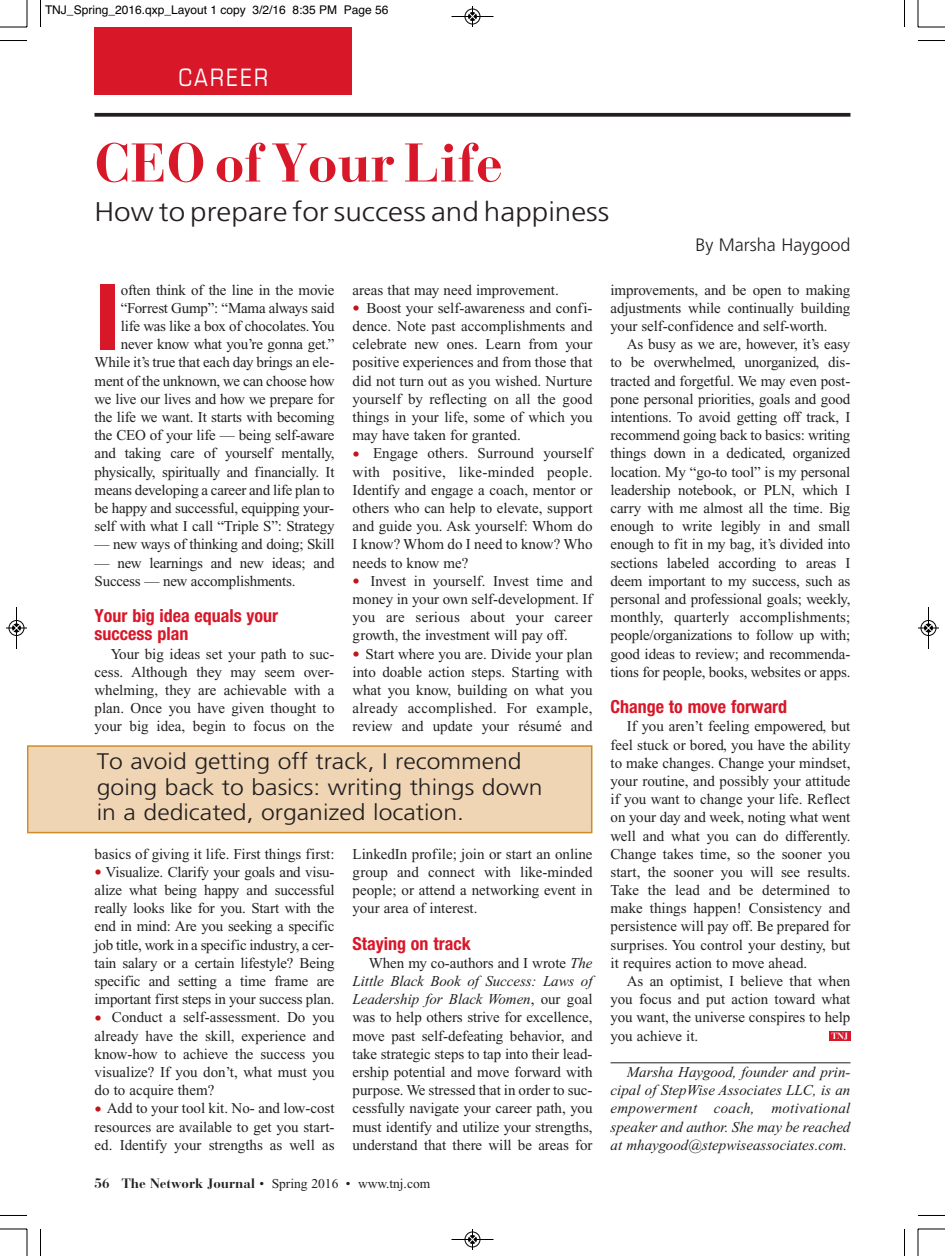
<style>
.page{position:relative;width:945px;height:1256px;background:#fff}
.page>*{position:absolute;margin:0;border:0;box-sizing:border-box;transform-origin:0 0}
.t1{font:700 condensed 89.85px "Eurostile";color:#d81729}
.t2{font:700 54px "Bauer Bodoni Std";color:#d81729}
.t3{font:300 27px "Frutiger LT Std";color:#231f20;scale:1.1 1}
.t4{font:condensed 24px "Eurostile";letter-spacing:.085em;color:#fff}
.t5{font:300 22.5px/25.5px "Frutiger LT Std";color:#231f20;scale:1.1 1}
.t6{font:700 condensed 18px/18.1px "Helvetica Neue LT Std";color:#d81729}
.t7{font:300 18px "Frutiger LT Std";color:#231f20}
.t8{font:15px/18.1px "Times New Roman";letter-spacing:-.01em;color:#231f20;text-align:justify}
.t9{font:italic 15px/18.1px "Times New Roman";color:#231f20;text-align:justify}
.t10{font:13.5px "Times New Roman";color:#231f20}
.t11{font:12px "Helvetica";color:#000}
.t12{font:700 9px "Bauer Bodoni Std";color:#fff}
.s1{font-size:21px;color:#c4121a}
.s2{font-style:italic}
.s3{font-family:"Bauer Bodoni Std";font-weight:700}
</style>
<div class="page">
<svg style="left:94px;top:113px;width:756px;height:4px;background:#353132"></svg>
<div style="left:94px;top:27px;width:258px;height:67px;background:#d81729"></div>
<hr style="left:611px;top:1062px;width:239px;height:1px;background:#231f20">
<div style="left:829px;top:1031px;width:21px;height:9px;background:#d81729"></div>
<div style="left:28px;top:747px;width:563px;height:85px;background:#efd5b3"></div>
<div style="left:27px;top:745px;width:565px;height:88px;border:2px solid #cf8b2b"></div>
<svg style="left:40px;top:0;width:1px;height:27px"></svg>
<svg style="left:0;top:40px;width:27px;height:1px"></svg>
<svg style="left:904px;top:0;width:1px;height:27px"></svg>
<svg style="left:918px;top:40px;width:27px;height:1px"></svg>
<svg style="left:40px;top:1229px;width:1px;height:27px"></svg>
<svg style="left:0;top:1215px;width:27px;height:1px"></svg>
<svg style="left:904px;top:1229px;width:1px;height:27px"></svg>
<svg style="left:918px;top:1215px;width:27px;height:1px"></svg>
<svg style="left:0;top:0;width:28px;height:28px"></svg>
<svg style="left:918px;top:0;width:27px;height:28px"></svg>
<svg style="left:0;top:1228px;width:28px;height:28px"></svg>
<svg style="left:918px;top:1228px;width:27px;height:28px"></svg>
<hr style="left:452px;top:16px;width:42px;height:1px;background:#000">
<div style="left:465px;top:9px;width:15px;height:15px;border:1px solid #000;border-radius:50%"></div>
<svg style="left:469px;top:6px;width:7px;height:21px"></svg>
<hr style="left:452px;top:1239px;width:42px;height:1px;background:#000">
<div style="left:465px;top:1231px;width:15px;height:16px;border:1px solid #000;border-radius:50%"></div>
<svg style="left:469px;top:1229px;width:7px;height:21px"></svg>
<div style="left:9px;top:620px;width:15px;height:16px;border:1px solid #fff;border-radius:50%"></div>
<div style="left:12px;top:623px;width:9px;height:10px;background:#9e9e9e;border-radius:50%"></div>
<hr style="left:16px;top:607px;width:1px;height:42px;background:#000">
<div style="left:9px;top:620px;width:15px;height:15px;border:1px solid #000;border-radius:50%"></div>
<svg style="left:6px;top:624px;width:21px;height:8px"></svg>
<div style="left:921px;top:620px;width:15px;height:16px;border:1px solid #fff;border-radius:50%"></div>
<div style="left:924px;top:623px;width:9px;height:10px;background:#9e9e9e;border-radius:50%"></div>
<hr style="left:928px;top:607px;width:1px;height:42px;background:#000">
<div style="left:921px;top:620px;width:15px;height:15px;border:1px solid #000;border-radius:50%"></div>
<svg style="left:918px;top:624px;width:21px;height:8px"></svg>
<p class="t11" style="left:45px;top:2px;width:345px">TNJ_Spring_2016.qxp_Layout 1 copy 3/2/16 8:35 PM Page 56</p>
<h3 class="t4" style="left:178px;top:68px;width:92px">CAREER</h3>
<h2 class="t2" style="left:94px;top:143px;width:410px">CEO of Your Life</h2>
<h3 class="t3" style="left:94px;top:200px;width:470px">How to prepare for success and happiness</h3>
<p class="t7" style="left:695px;top:237px;width:157px">By Marsha Haygood</p>
<h1 class="t1" style="left:95px;top:284px;width:28px">I</h1>
<p class="t8" style="left:95px;top:282px;width:241px;text-align:right">often think of the line in the movie “Forrest Gump”: “Mama always said<br>life was like a box of chocolates.You never know what you’re gonna get.” While it’s true that each day brings an ele&shy;ment of the unknown, we can choose how we live our lives and how we prepare for the life we want. It starts with becoming the CEO of your life — being self-aware and taking care of yourself mentally, physically, spiritually and financially. It means developing a career and life plan to be happy and successful, equipping your&shy;self with what I call “Triple S”: Strategy</p>
<p class="t8" style="left:95px;top:537px;width:241px">— new ways of thinking and doing; Skill</p>
<p class="t8" style="left:95px;top:555px;width:241px">— new learnings and new ideas; and<br>Success — new accomplishments.</p>
<p class="t6" style="left:95px;top:608px;width:185px">Your big idea equals your success plan</p>
<p class="t8" style="left:95px;top:646px;width:241px;text-indent:16px">Your big ideas set your path to suc&shy;cess. Although they may seem over&shy;whelming, they are achievable with a plan. Once you have given thought to your big idea, begin to focus on the</p>
<p class="t8" style="left:353px;top:282px;width:208px">areas that may need improvement.</p>
<p class="t8" style="left:353px;top:300px;width:241px"><span class="s1">•</span> Boost your self-awareness and confi&shy;dence. Note past accomplishments and celebrate new ones. Learn from your positive experiences and from those that did not turn out as you wished. Nurture yourself by reflecting on all the good things in your life, some of which you may have taken for granted.</p>
<p class="t8" style="left:353px;top:446px;width:241px"><span class="s1">•</span> Engage others. Surround yourself with positive, like-minded people.<br>Identify and engage a coach, mentor or others who can help to elevate, support and guide you. Ask yourself: Whom do I know? Whom do I need to know? Who needs to know me?</p>
<p class="t8" style="left:353px;top:573px;width:241px"><span class="s1">•</span> Invest in yourself. Invest time and money in your own self-development. If you are serious about your career growth, the investment will pay off.</p>
<p class="t8" style="left:353px;top:646px;width:241px"><span class="s1">•</span> Start where you are. Divide your plan into doable action steps. Starting with what you know, building on what you already accomplished. For example, review and update your résumé and</p>
<h3 class="t5" style="left:97px;top:750px;width:407px">To avoid getting off track, I recommend going back to basics: writing things down in a dedicated, organized location.</h3>
<p class="t8" style="left:95px;top:846px;width:241px">basics of giving it life. First things first:</p>
<p class="t8" style="left:95px;top:864px;width:241px"><span class="s1">•</span> Visualize. Clarify your goals and visu&shy;alize what being happy and successful really looks like for you. Start with the end in mind: Are you seeking a specific job title, work in a specific industry, a cer&shy;tain salary or a certain lifestyle? Being specific and setting a time frame are important first steps in your success plan.</p>
<p class="t8" style="left:95px;top:1009px;width:241px"><span class="s1">•</span> Conduct a self-assessment. Do you already have the skill, experience and know-how to achieve the success you visualize? If you don’t, what must you do to acquire them?</p>
<p class="t8" style="left:95px;top:1100px;width:241px"><span class="s1">•</span> Add to your tool kit. No- and low-cost resources are available to get you start&shy;ed. Identify your strengths as well as</p>
<p class="t8" style="left:353px;top:846px;width:241px">LinkedIn profile; join or start an online group and connect with like-minded people; or attend a networking event in your area of interest.</p>
<p class="t6" style="left:353px;top:935px;width:120px">Staying on track</p>
<p class="t8" style="left:353px;top:955px;width:241px;text-indent:16px">When my co-authors and I wrote <span class="s2">The Little Black Book of Success: Laws of Leadership for Black Women</span>, our goal was to help others strive for excellence, move past self-defeating behavior, and take strategic steps to tap into their lead&shy;ership potential and move forward with purpose. We stressed that in order to suc&shy;cessfully navigate your career path, you must identify and utilize your strengths, understand that there will be areas for</p>
<p class="t10" style="left:94px;top:1178px;width:337px"><span class="s3">56 The Network Journal</span> • Spring 2016 • www.tnj.com</p>
<p class="t8" style="left:611px;top:282px;width:241px">improvements, and be open to making adjustments while continually building your self-confidence and self-worth.</p>
<p class="t8" style="left:611px;top:336px;width:241px;text-indent:16px">As busy as we are, however, it’s easy to be overwhelmed, unorganized, dis&shy;tracted and forgetful. We may even post&shy;pone personal priorities, goals and good intentions. To avoid getting off track, I recommend going back to basics: writing things down in a dedicated, organized location. My “go-to tool” is my personal leadership notebook, or PLN, which I carry with me almost all the time. Big enough to write legibly in and small enough to fit in my bag, it’s divided into sections labeled according to areas I deem important to my success, such as personal and professional goals; weekly, monthly, quarterly accomplishments; people/organizations to follow up with; good ideas to review; and recommenda&shy;tions for people, books, websites or apps.</p>
<p class="t6" style="left:611px;top:699px;width:178px">Change to move forward</p>
<p class="t8" style="left:611px;top:718px;width:241px;text-indent:16px">If you aren’t feeling empowered, but feel stuck or bored, you have the ability to make changes. Change your mindset, your routine, and possibly your attitude if you want to change your life. Reflect on your day and week, noting what went well and what you can do differently.<br>Change takes time, so the sooner you start, the sooner you will see results.<br>Take the lead and be determined to make things happen! Consistency and persistence will pay off. Be prepared for surprises. You control your destiny, but it requires action to move ahead.</p>
<p class="t8" style="left:611px;top:973px;width:241px;text-indent:16px">As an optimist, I believe that when you focus and put action toward what you want, the universe conspires to help you achieve it.</p>
<p class="t9" style="left:611px;top:1064px;width:241px;text-indent:16px">Marsha Haygood, founder and prin&shy;cipal of StepWise Associates LLC, is an empowerment coach, motivational speaker and author. She may be reached at mhaygood@stepwiseassociates.com.</p>
<p class="t12" style="left:832px;top:1032px;width:18px">TNJ</p>
</div>
